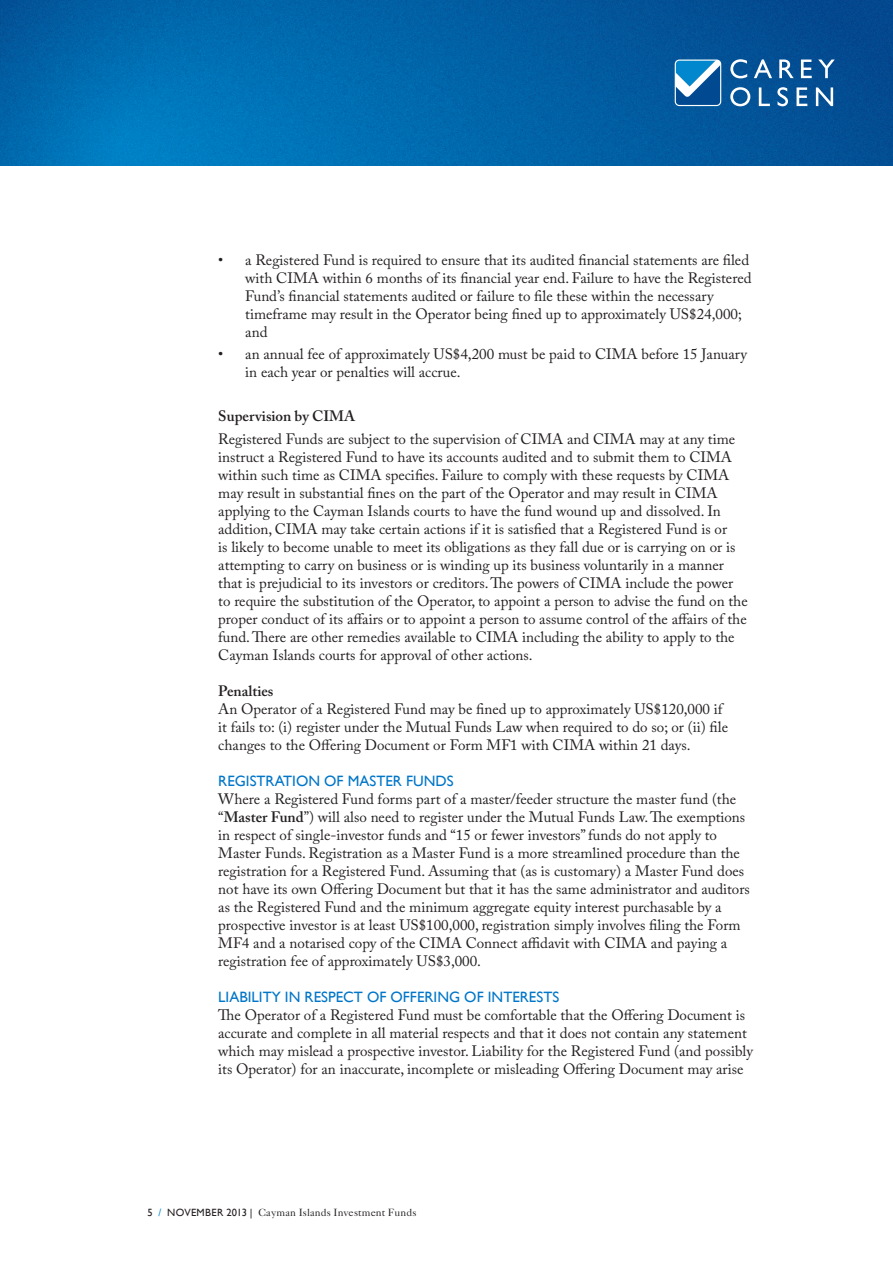
<style>
.page{position:relative;width:893px;height:1263px;background:#fff}
.page>*{position:absolute;margin:0;border:0;box-sizing:border-box;transform-origin:0 0}
.t1{font:15px/18px "Adobe Caslon Pro";color:#231f20}
.t2{font:15px "Gill Sans";color:#0076c8}
.t3{font:600 15px "Adobe Caslon Pro";color:#231f20}
.t4{font:10.5px "Caslon 540 LT Std";letter-spacing:.01em;color:#231f20}
.s1{font-weight:600}
.s2{font-family:"Gill Sans"}
.s3{font-family:"Gill Sans";color:#0087cd}
</style>
<div class="page">
<img style="left:0;top:0;width:893px;height:165px">
<svg style="left:730px;top:59px;width:17px;height:19px"></svg>
<svg style="left:754px;top:59px;width:18px;height:19px"></svg>
<svg style="left:779px;top:60px;width:15px;height:18px"></svg>
<svg style="left:801px;top:60px;width:11px;height:18px"></svg>
<svg style="left:818px;top:60px;width:17px;height:18px"></svg>
<svg style="left:730px;top:87px;width:20px;height:19px"></svg>
<svg style="left:759px;top:87px;width:11px;height:19px"></svg>
<svg style="left:777px;top:87px;width:11px;height:19px"></svg>
<svg style="left:816px;top:87px;width:17px;height:19px"></svg>
<svg style="left:796px;top:87px;width:11px;height:19px"></svg>
<svg style="left:675px;top:60px;width:46px;height:46px"></svg>
<p class="t1" style="left:245px;top:250px;width:508px;text-indent:-27px">• a Registered Fund is required to ensure that its audited financial statements are filed with CIMA within 6 months of its financial year end. Failure to have the Registered Fund’s financial statements audited or failure to file these within the necessary timeframe may result in the Operator being fined up to approximately US$24,000; and</p>
<p class="t1" style="left:245px;top:345px;width:503px;text-indent:-27px">• an annual fee of approximately US$4,200 must be paid to CIMA before 15 January in each year or penalties will accrue.</p>
<p class="t3" style="left:218px;top:407px;width:138px">Supervision by CIMA</p>
<p class="t1" style="left:218px;top:429px;width:531px">Registered Funds are subject to the supervision of CIMA and CIMA may at any time instruct a Registered Fund to have its accounts audited and to submit them to CIMA within such time as CIMA specifies. Failure to comply with these requests by CIMA may result in substantial fines on the part of the Operator and may result in CIMA applying to the Cayman Islands courts to have the fund wound up and dissolved. In addition, CIMA may take certain actions if it is satisfied that a Registered Fund is or<br>is likely to become unable to meet its obligations as they fall due or is carrying on or is attempting to carry on business or is winding up its business voluntarily in a manner that is prejudicial to its investors or creditors. The powers of CIMA include the power to require the substitution of the Operator, to appoint a person to advise the fund on the proper conduct of its affairs or to appoint a person to assume control of the affairs of the fund. There are other remedies available to CIMA including the ability to apply to the Cayman Islands courts for approval of other actions.</p>
<p class="t3" style="left:218px;top:682px;width:57px">Penalties</p>
<p class="t1" style="left:218px;top:699px;width:511px">An Operator of a Registered Fund may be fined up to approximately US$120,000 if it fails to: (i) register under the Mutual Funds Law when required to do so; or (ii) file changes to the Offering Document or Form MF1 with CIMA within 21 days.</p>
<p class="t2" style="left:218px;top:772px;width:237px">REGISTRATION OF MASTER FUNDS</p>
<p class="t1" style="left:218px;top:789px;width:533px">Where a Registered Fund forms part of a master/feeder structure the master fund (the “<span class="s1">Master Fund</span>”) will also need to register under the Mutual Funds Law. The exemptions in respect of single-investor funds and “15 or fewer investors” funds do not apply to Master Funds. Registration as a Master Fund is a more streamlined procedure than the registration for a Registered Fund. Assuming that (as is customary) a Master Fund does not have its own Offering Document but that it has the same administrator and auditors as the Registered Fund and the minimum aggregate equity interest purchasable by a prospective investor is at least US$100,000, registration simply involves filing the Form MF4 and a notarised copy of the CIMA Connect affidavit with CIMA and paying a registration fee of approximately US$3,000.</p>
<p class="t2" style="left:218px;top:988px;width:342px">LIABILITY IN RESPECT OF OFFERING OF INTERESTS</p>
<p class="t1" style="left:218px;top:1005px;width:536px">The Operator of a Registered Fund must be comfortable that the Offering Document is accurate and complete in all material respects and that it does not contain any statement which may mislead a prospective investor. Liability for the Registered Fund (and possibly its Operator) for an inaccurate, incomplete or misleading Offering Document may arise</p>
<p class="t4" style="left:147px;top:1206px;width:271px"><span class="s2">5</span> <span class="s3">/</span> <span class="s2">NOVEMBER 2013 |</span> Cayman Islands Investment Funds</p>
</div>
